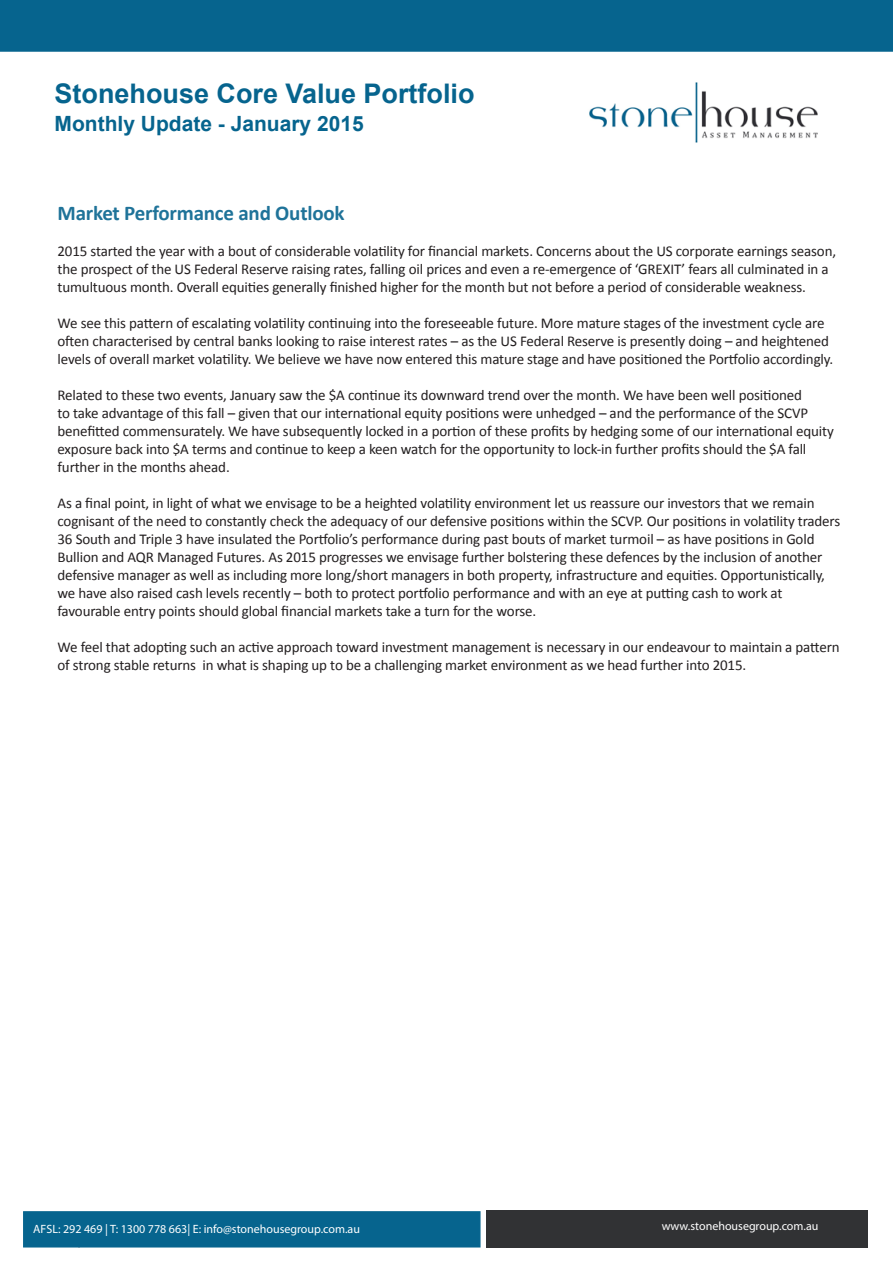
<style>
.page{position:relative;width:893px;height:1263px;background:#fff}
.page>*{position:absolute;margin:0;border:0;box-sizing:border-box;transform-origin:0 0}
.t1{font:700 27px "Arial";color:#06648e}
.t2{font:700 21px "Calibri";letter-spacing:-.01em;color:#1f7399}
.t3{font:700 21px "Arial";color:#06648e}
.t4{font:15px/18px "Calibri";letter-spacing:-.01em;color:#231f20}
.t5{font:12px "Myriad Pro";color:#fff}
</style>
<div class="page">
<div style="left:23px;top:1211px;width:458px;height:36px;background:#06648e;border:2px solid #06648e"></div>
<div style="left:486px;top:1210px;width:381px;height:37px;background:#313234"></div>
<div style="left:1px;top:1px;width:891px;height:50px;background:#06648e"></div>
<div style="left:0;top:0;width:893px;height:52px;border:2px solid #06648e"></div>
<img style="left:589px;top:82px;width:229px;height:61px">
<p class="t1" style="left:55px;top:75px;width:422px">Stonehouse Core Value Portfolio</p>
<p class="t3" style="left:55px;top:109px;width:311px">Monthly Update - January 2015</p>
<p class="t2" style="left:58px;top:200px;width:289px">Market Performance and Outlook</p>
<p class="t4" style="left:58px;top:242px;width:780px">2015 started the year with a bout of considerable volatility for financial markets. Concerns about the US corporate earnings season, the prospect of the US Federal Reserve raising rates, falling oil prices and even a re-emergence of ‘GREXIT’ fears all culminated in a tumultuous month. Overall equities generally finished higher for the month but not before a period of considerable weakness.</p>
<p class="t4" style="left:58px;top:314px;width:777px">We see this pattern of escalating volatility continuing into the foreseeable future. More mature stages of the investment cycle are often characterised by central banks looking to raise interest rates – as the US Federal Reserve is presently doing – and heightened levels of overall market volatility. We believe we have now entered this mature stage and have positioned the Portfolio accordingly.</p>
<p class="t4" style="left:58px;top:386px;width:778px">Related to these two events, January saw the $A continue its downward trend over the month. We have been well positioned<br>to take advantage of this fall – given that our international equity positions were unhedged – and the performance of the SCVP benefitted commensurately. We have subsequently locked in a portion of these profits by hedging some of our international equity exposure back into $A terms and continue to keep a keen watch for the opportunity to lock-in further profits should the $A fall further in the months ahead.</p>
<p class="t4" style="left:58px;top:494px;width:784px">As a final point, in light of what we envisage to be a heighted volatility environment let us reassure our investors that we remain cognisant of the need to constantly check the adequacy of our defensive positions within the SCVP. Our positions in volatility traders 36 South and Triple 3 have insulated the Portfolio’s performance during past bouts of market turmoil – as have positions in Gold Bullion and AQR Managed Futures. As 2015 progresses we envisage further bolstering these defences by the inclusion of another defensive manager as well as including more long/short managers in both property, infrastructure and equities. Opportunistically, we have also raised cash levels recently – both to protect portfolio performance and with an eye at putting cash to work at favourable entry points should global financial markets take a turn for the worse.</p>
<p class="t4" style="left:58px;top:638px;width:784px">We feel that adopting such an active approach toward investment management is necessary in our endeavour to maintain a pattern of strong stable returns in what is shaping up to be a challenging market environment as we head further into 2015.</p>
<p class="t5" style="left:33px;top:1221px;width:328px">AFSL: 292 469 | T: 1300 778 663| E: info@stonehousegroup.com.au</p>
<p class="t5" style="left:662px;top:1219px;width:158px">www.stonehousegroup.com.au</p>
</div>
